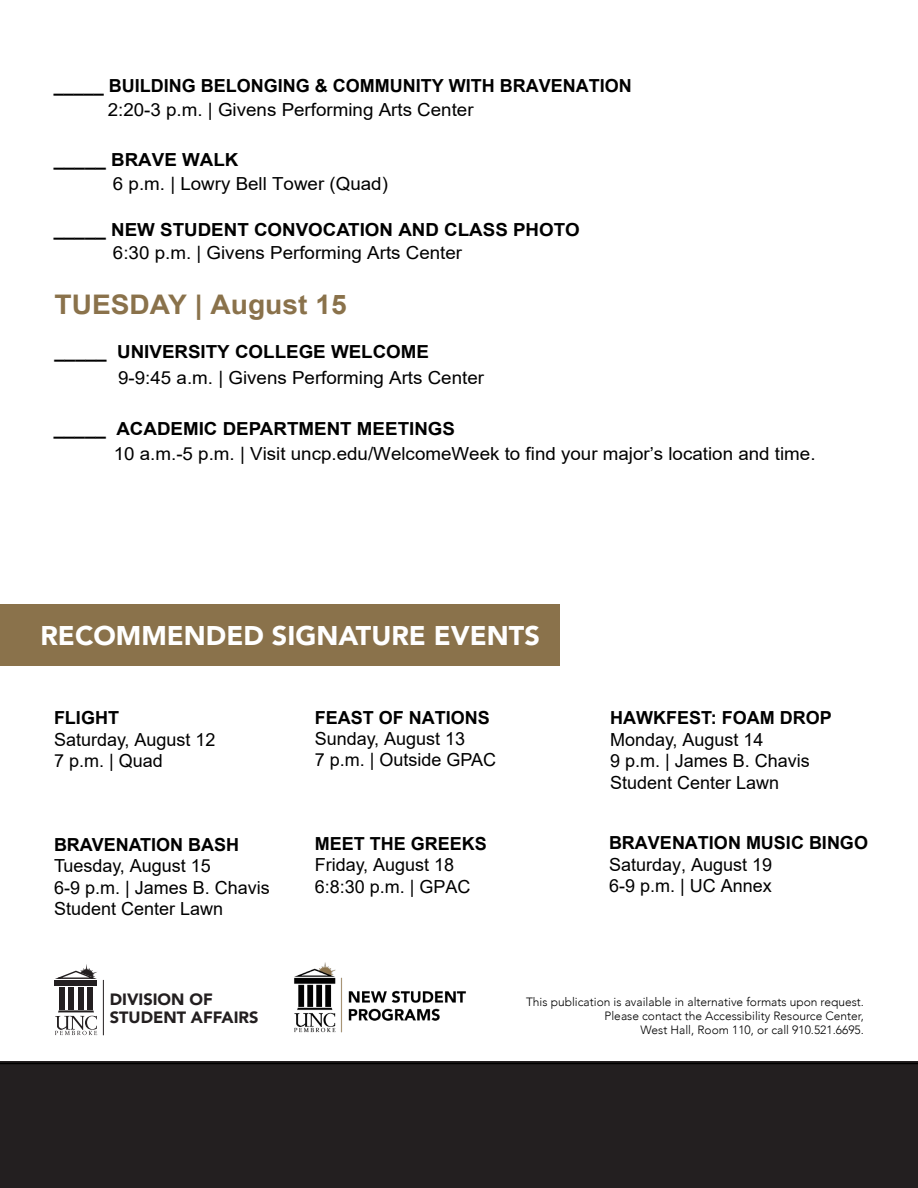
<style>
.page{position:relative;width:918px;height:1188px;background:#fff}
.page>*{position:absolute;margin:0;border:0;box-sizing:border-box;transform-origin:0 0}
.t1{font:900 27px "Avenir";color:#fff}
.t2{font:700 27px "Arial";color:#8a724b;scale:1.04 1}
.t3{font:18px/21.6px "Arial";color:#000}
.t4{font:18px "Arial";color:#000;scale:1.04 1}
.t5{font:700 18px "Arial";color:#000}
.t6{font:700 18px "Arial";color:#000;scale:1.04 1}
.t7{font:900 16.35px/18px "Avenir";color:#231f20}
.t8{font:300 12px/14.4px "Avenir";color:#000;text-align:right}
</style>
<div class="page">
<div style="left:0;top:1063px;width:918px;height:125px;background:#231f20"></div>
<div style="left:0;top:604px;width:559px;height:62px;background:#8a724b"></div>
<div style="left:59px;top:987px;width:6px;height:22px;background:#231f20"></div>
<div style="left:68px;top:987px;width:6px;height:22px;background:#231f20"></div>
<div style="left:78px;top:987px;width:6px;height:22px;background:#231f20"></div>
<div style="left:87px;top:987px;width:6px;height:22px;background:#231f20"></div>
<div style="left:55px;top:980px;width:42px;height:6px;background:#231f20"></div>
<svg style="left:57px;top:964px;width:40px;height:15px"></svg>
<svg style="left:55px;top:1010px;width:42px;height:25px"></svg>
<hr style="left:103px;top:980px;width:1px;height:55px;background:#231f20">
<img style="left:294px;top:962px;width:172px;height:71px">
<p class="t5" style="left:54px;top:73px;width:580px">_____ BUILDING BELONGING &amp; COMMUNITY WITH BRAVENATION</p>
<p class="t4" style="left:108px;top:98px;width:353px">2:20-3 p.m. | Givens Performing Arts Center</p>
<p class="t6" style="left:54px;top:147px;width:179px">_____ BRAVE WALK</p>
<p class="t4" style="left:113px;top:171px;width:266px">6 p.m. | Lowry Bell Tower (Quad)</p>
<p class="t6" style="left:54px;top:217px;width:507px">_____ NEW STUDENT CONVOCATION AND CLASS PHOTO</p>
<p class="t4" style="left:113px;top:240px;width:337px">6:30 p.m. | Givens Performing Arts Center</p>
<h1 class="t2" style="left:55px;top:285px;width:282px">TUESDAY | August 15</h1>
<p class="t6" style="left:55px;top:339px;width:362px">_____ UNIVERSITY COLLEGE WELCOME</p>
<p class="t4" style="left:118px;top:365px;width:353px">9-9:45 a.m. | Givens Performing Arts Center</p>
<p class="t6" style="left:54px;top:416px;width:387px">_____ ACADEMIC DEPARTMENT MEETINGS</p>
<p class="t4" style="left:114px;top:441px;width:676px">10 a.m.-5 p.m. | Visit uncp.edu/WelcomeWeek to find your major’s location and time.</p>
<h1 class="t1" style="left:40px;top:612px;width:501px">RECOMMENDED SIGNATURE EVENTS</h1>
<p class="t5" style="left:54px;top:705px;width:66px">FLIGHT</p>
<p class="t3" style="left:54px;top:728px;width:163px">Saturday, August 12<br>7 p.m. | Quad</p>
<p class="t5" style="left:54px;top:832px;width:187px">BRAVENATION BASH</p>
<p class="t3" style="left:54px;top:855px;width:217px">Tuesday, August 15<br>6-9 p.m. | James B. Chavis<br>Student Center Lawn</p>
<p class="t5" style="left:315px;top:705px;width:177px">FEAST OF NATIONS</p>
<p class="t3" style="left:315px;top:728px;width:183px">Sunday, August 13<br>7 p.m. | Outside GPAC</p>
<p class="t5" style="left:315px;top:831px;width:174px">MEET THE GREEKS</p>
<p class="t3" style="left:315px;top:854px;width:157px">Friday, August 18<br>6:8:30 p.m. | GPAC</p>
<p class="t5" style="left:610px;top:705px;width:223px">HAWKFEST: FOAM DROP</p>
<p class="t3" style="left:610px;top:728px;width:201px">Monday, August 14<br>9 p.m. | James B. Chavis<br>Student Center Lawn</p>
<p class="t5" style="left:609px;top:830px;width:261px">BRAVENATION MUSIC BINGO</p>
<p class="t3" style="left:609px;top:854px;width:165px">Saturday, August 19<br>6-9 p.m. | UC Annex</p>
<p class="t7" style="left:110px;top:990px;width:150px">DIVISION OF<br>STUDENT AFFAIRS</p>
<p class="t8" style="left:526px;top:994px;width:339px">This publication is available in alternative formats upon request.<br>Please contact the Accessibility Resource Center,<br>West Hall, Room 110, or call 910.521.6695.</p>
</div>
